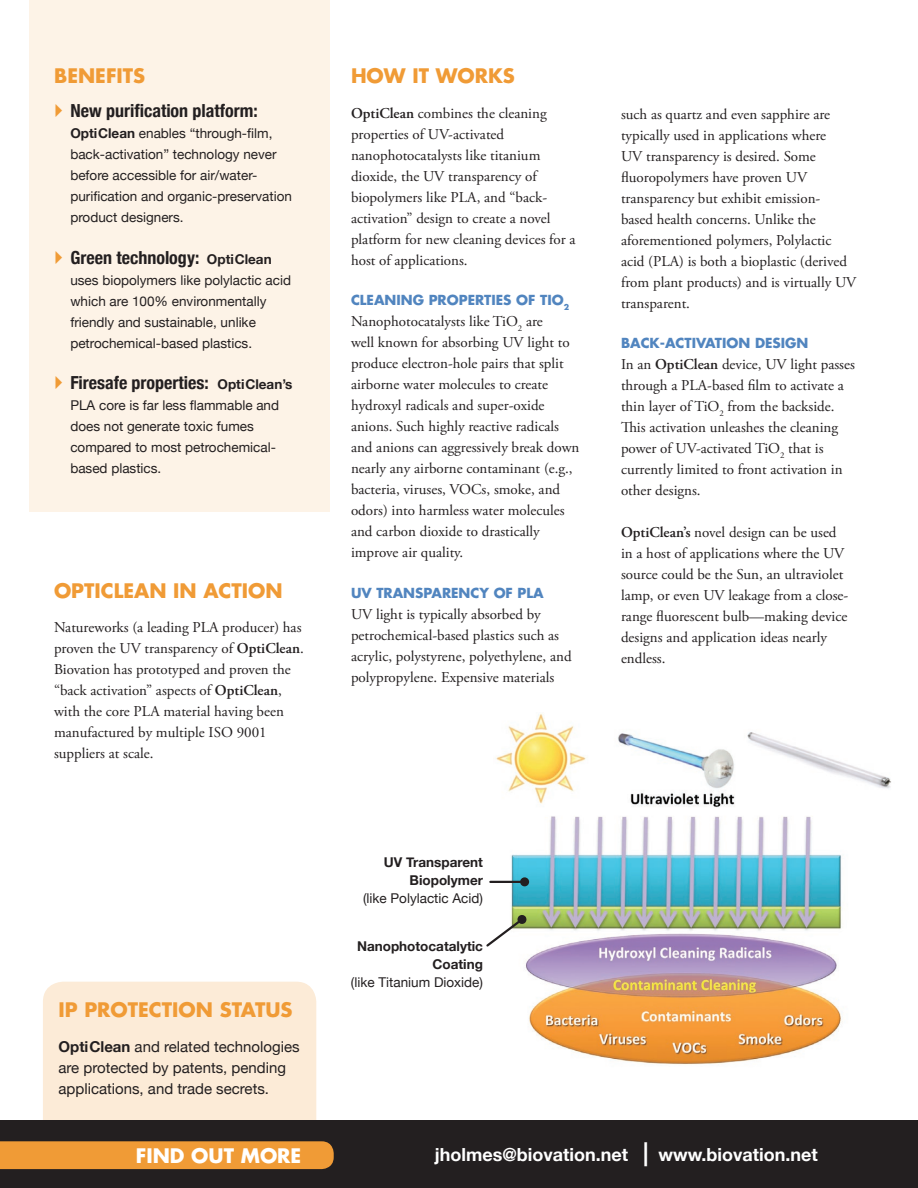
<style>
.page{position:relative;width:918px;height:1188px;background:#fff}
.page>*{position:absolute;margin:0;border:0;box-sizing:border-box;transform-origin:0 0}
.subhead{font:700 19.5px "Futura";color:#f09b36}
.subhead-2{font:700 19.5px "Futura";color:#fff}
.t1{font:700 condensed 18px "Helvetica Neue";color:#231f20}
.t2{font:700 18px "Helvetica Neue";color:#fff}
.body{font:15px/21px "Adobe Garamond Pro";color:#231f20}
.sidebar_text{font:15px/21px "Helvetica Neue";color:#231f20}
.t3{font:13.5px/21px "Helvetica Neue";color:#231f20}
.illustration_text{font:700 13.5px/18px "Helvetica Neue";color:#231f20;text-align:right}
.subhead_2{font:700 13.5px "Futura";color:#5185bf}
.s1{font-weight:700}
.s2{font-stretch:normal;font-size:13.5px}
.s3{font-weight:600}
.s4{font-weight:400}
.s5{font-size:24px}
</style>
<div class="page">
<img style="left:494px;top:713px;width:397px;height:352px">
<div style="left:29px;top:0;width:300px;height:512px;background:#fdf3e7"></div>
<div style="left:43px;top:982px;width:273px;height:138px;background:#fcebd7"></div>
<div style="left:0;top:1120px;width:918px;height:68px;background:#231f20"></div>
<div style="left:0;top:1141px;width:334px;height:28px;background:#f09b36"></div>
<hr style="left:490px;top:881px;width:35px;height:2px;background:#231f20">
<div style="left:520px;top:877px;width:9px;height:9px;background:#231f20;border-radius:50%"></div>
<svg style="left:486px;top:914px;width:41px;height:35px"></svg>
<p class="subhead" style="left:54px;top:62px;width:93px">BENEFITS</p>
<p class="t1" style="left:70px;top:96px;width:189px">New purification platform:</p>
<p class="t3" style="left:70px;top:124px;width:223px"><span class="s1">OptiClean</span> enables “through-film, back-activation” technology never before accessible for air/water&shy;purification and organic-preservation product designers.</p>
<p class="t1" style="left:70px;top:242px;width:203px">Green technology: <span class="s2">OptiClean</span></p>
<p class="t3" style="left:70px;top:270px;width:222px">uses biopolymers like polylactic acid which are 100% environmentally friendly and sustainable, unlike petrochemical-based plastics.</p>
<p class="t1" style="left:70px;top:368px;width:223px">Firesafe properties: <span class="s2">OptiClean’s</span></p>
<p class="t3" style="left:70px;top:395px;width:210px">PLA core is far less flammable and does not generate toxic fumes compared to most petrochemical&shy;based plastics.</p>
<p class="subhead" style="left:54px;top:577px;width:230px">OPTICLEAN IN ACTION</p>
<p class="body" style="left:54px;top:617px;width:251px">Natureworks (a leading PLA producer) has proven the UV transparency of <span class="s3">OptiClean</span>.<br>Biovation has prototyped and proven the “back activation” aspects of <span class="s3">OptiClean</span>, with the core PLA material having been manufactured by multiple ISO 9001 suppliers at scale.</p>
<p class="subhead" style="left:58px;top:996px;width:236px">IP PROTECTION STATUS</p>
<p class="sidebar_text" style="left:58px;top:1037px;width:243px"><span class="s1">OptiClean</span> and related technologies are protected by patents, pending applications, and trade secrets.</p>
<p class="subhead-2" style="left:136px;top:1142px;width:167px">FIND OUT MORE</p>
<p class="subhead" style="left:351px;top:62px;width:165px">HOW IT WORKS</p>
<p class="body" style="left:351px;top:103px;width:226px"><span class="s3">OptiClean</span> combines the cleaning properties of UV-activated nanophotocatalysts like titanium dioxide, the UV transparency of biopolymers like PLA, and “back&shy;activation” design to create a novel platform for new cleaning devices for a host of applications.</p>
<p class="subhead_2" style="left:351px;top:291px;width:220px">CLEANING PROPERTIES OF TIO<sub>2</sub></p>
<p class="body" style="left:351px;top:311px;width:230px">Nanophotocatalysts like TiO<sub>2</sub> are<br>well known for absorbing UV light to produce electron-hole pairs that split airborne water molecules to create hydroxyl radicals and super-oxide anions. Such highly reactive radicals and anions can aggressively break down nearly any airborne contaminant (e.g., bacteria, viruses, VOCs, smoke, and odors) into harmless water molecules and carbon dioxide to drastically improve air quality.</p>
<p class="subhead_2" style="left:351px;top:583px;width:194px">UV TRANSPARENCY OF PLA</p>
<p class="body" style="left:351px;top:604px;width:222px">UV light is typically absorbed by petrochemical-based plastics such as acrylic, polystyrene, polyethylene, and polypropylene. Expensive materials</p>
<p class="body" style="left:621px;top:104px;width:237px">such as quartz and even sapphire are typically used in applications where<br>UV transparency is desired. Some fluoropolymers have proven UV transparency but exhibit emission-<br>based health concerns. Unlike the aforementioned polymers, Polylactic acid (PLA) is both a bioplastic (derived from plant products) and is virtually UV transparent.</p>
<p class="subhead_2" style="left:621px;top:334px;width:189px">BACK-ACTIVATION DESIGN</p>
<p class="body" style="left:621px;top:355px;width:235px">In an <span class="s3">OptiClean</span> device, UV light passes through a PLA-based film to activate a thin layer of TiO<sub>2</sub> from the backside.<br>This activation unleashes the cleaning power of UV-activated TiO<sub>2</sub> that is currently limited to front activation in other designs.</p>
<p class="body" style="left:621px;top:523px;width:229px"><span class="s3">OptiClean’s</span> novel design can be used in a host of applications where the UV source could be the Sun, an ultraviolet lamp, or even UV leakage from a close&shy;range fluorescent bulb—making device designs and application ideas nearly endless.</p>
<p class="illustration_text" style="left:363px;top:854px;width:121px">UV Transparent<br>Biopolymer<br><span class="s4">(like Polylactic Acid)</span></p>
<p class="illustration_text" style="left:351px;top:938px;width:134px">Nanophotocatalytic<br>Coating<br><span class="s4">(like Titanium Dioxide)</span></p>
<p class="t2" style="left:435px;top:1140px;width:385px">jholmes@biovation.net <span class="s5">|</span> www.biovation.net</p>
</div>
